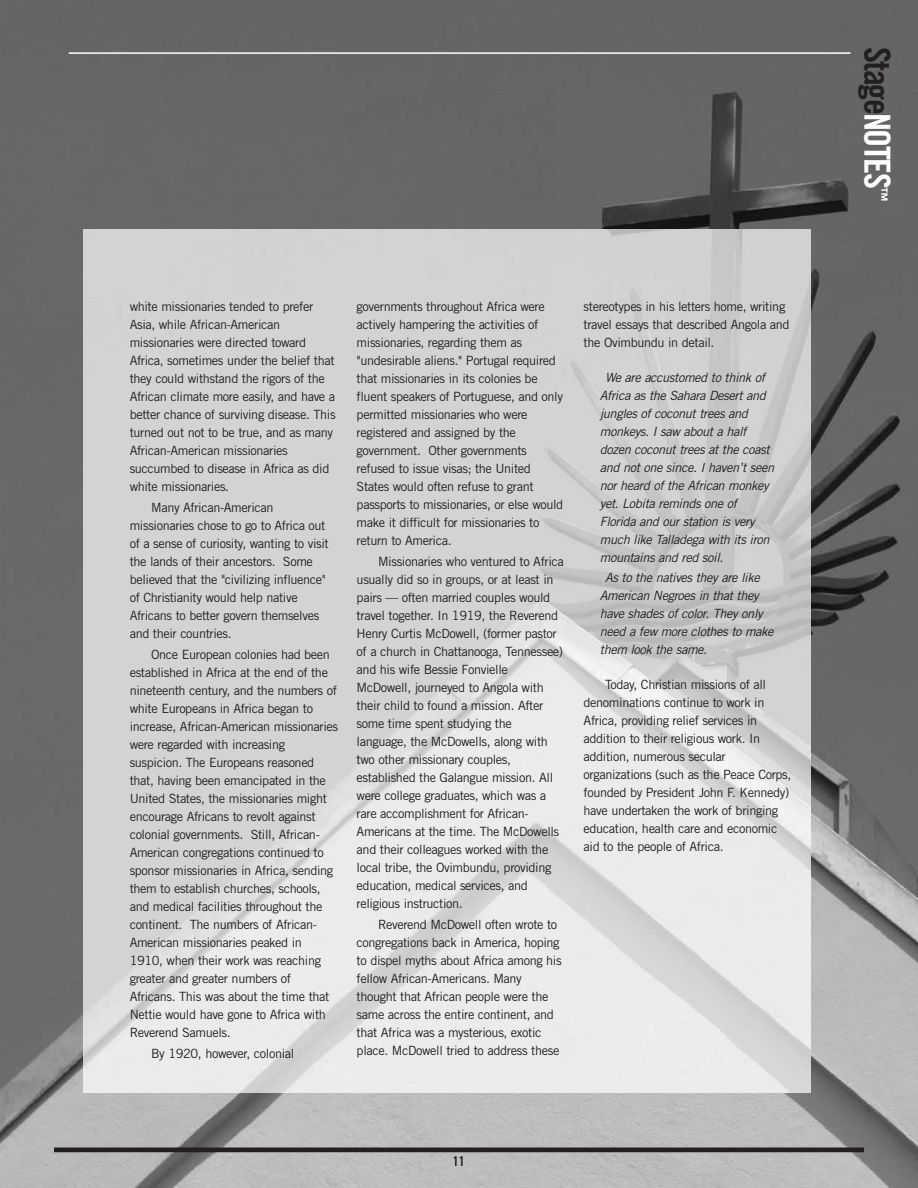
<style>
.page{position:relative;width:918px;height:1188px;background:#fff}
.page>*{position:absolute;margin:0;border:0;box-sizing:border-box;transform-origin:0 0}
.t1{font:36px "Trade Gothic Bold Cond Twenty";letter-spacing:-.045em;color:#231f20}
.t2{font:15px "Trade Gothic Bold Cond Twenty";color:#fff}
.t3{font:13.5px "Trade Gothic Bold Cond Twenty";color:#231f20}
.t4{font:12.75px/18px "Trade Gothic";letter-spacing:-.03em;color:#231f20}
.t5{font:italic 12.75px/18px "Trade Gothic";letter-spacing:-.03em;color:#231f20}
.s1{color:#fff}
</style>
<div class="page">
<img style="left:0;top:0;width:918px;height:1188px">
<hr style="left:54px;top:1148px;width:810px;height:2px;background:#231f20">
<hr style="left:69px;top:52px;width:781px;height:2px;background:#fff">
<hr style="left:54px;top:1149px;width:810px;height:3px;background:#231f20">
<img style="left:84px;top:229px;width:727px;height:863px">
<p class="t4" style="left:130px;top:299px;width:208px">white missionaries tended to prefer Asia, while African-American missionaries were directed toward Africa, sometimes under the belief that they could withstand the rigors of the African climate more easily, and have a better chance of surviving disease. This turned out not to be true, and as many African-American missionaries succumbed to disease in Africa as did white missionaries.</p>
<p class="t4" style="left:130px;top:500px;width:201px;text-indent:21px">Many African-American missionaries chose to go to Africa out of a sense of curiosity, wanting to visit the lands of their ancestors. Some believed that the "civilizing influence" of Christianity would help native Africans to better govern themselves and their countries.</p>
<p class="t4" style="left:130px;top:646px;width:210px;text-indent:21px">Once European colonies had been established in Africa at the end of the nineteenth century, and the numbers of white Europeans in Africa began to increase, African-American missionaries were regarded with increasing suspicion. The Europeans reasoned that, having been emancipated in the United States, the missionaries might encourage Africans to revolt against colonial governments. Still, African-American congregations continued to sponsor missionaries in Africa, sending them to establish churches, schools, and medical facilities throughout the continent. The numbers of African-American missionaries peaked in 1910, when their work was reaching greater and greater numbers of Africans. This was about the time that Nettie would have gone to Africa with Reverend Samuels.</p>
<p class="t4" style="left:151px;top:1045px;width:145px">By 1920, however, colonial</p>
<p class="t4" style="left:357px;top:299px;width:208px">governments throughout Africa were actively hampering the activities of missionaries, regarding them as "undesirable aliens." Portugal required that missionaries in its colonies be fluent speakers of Portuguese, and only permitted missionaries who were registered and assigned by the government. Other governments refused to issue visas; the United States would often refuse to grant passports to missionaries, or else would make it difficult for missionaries to return to America.</p>
<p class="t4" style="left:357px;top:554px;width:209px;text-indent:21px">Missionaries who ventured to Africa usually did so in groups, or at least in pairs — often married couples would travel together. In 1919, the Reverend Henry Curtis McDowell, (former pastor of a church in Chattanooga, Tennessee) and his wife Bessie Fonvielle McDowell, journeyed to Angola with their child to found a mission. After some time spent studying the language, the McDowells, along with two other missionary couples, established the Galangue mission. All were college graduates, which was a rare accomplishment for African-Americans at the time. The McDowells and their colleagues worked with the local tribe, the Ovimbundu, providing education, medical services, and religious instruction.</p>
<p class="t4" style="left:357px;top:916px;width:207px;text-indent:21px">Reverend McDowell often wrote to congregations back in America, hoping to dispel myths about Africa among his fellow African-Americans. Many thought that African people were the same across the entire continent, and that Africa was a mysterious, exotic place. McDowell tried to address these</p>
<p class="t4" style="left:584px;top:299px;width:208px">stereotypes in his letters home, writing travel essays that described Angola and the Ovimbundu in detail.</p>
<p class="t5" style="left:600px;top:369px;width:176px;text-indent:5px">We are accustomed to think of<br>Africa as the Sahara Desert and jungles of coconut trees and monkeys. I saw about a half dozen coconut trees at the coast and not one since. I haven’t seen nor heard of the African monkey yet. Lobita reminds one of<br>Florida and our station is very much like Talladega with its iron mountains and red soil.</p>
<p class="t5" style="left:600px;top:570px;width:175px;text-indent:5px">As to the natives they are like<br>American Negroes in that they have shades of color. They only need a few more clothes to make them look the same.</p>
<p class="t4" style="left:584px;top:676px;width:209px;text-indent:21px">Today, Christian missions of all denominations continue to work in Africa, providing relief services in addition to their religious work. In addition, numerous secular organizations (such as the Peace Corps, founded by President John F. Kennedy) have undertaken the work of bringing education, health care and economic aid to the people of Africa.</p>
<p class="t3" style="left:453px;top:1156px;width:13px">11</p>
<p class="t1" style="left:890px;top:47px;width:143px;rotate:90deg">Stage<span class="s1">NOTES</span></p>
<p class="t2" style="left:888px;top:187px;width:16px;rotate:90deg">™</p>
</div>
